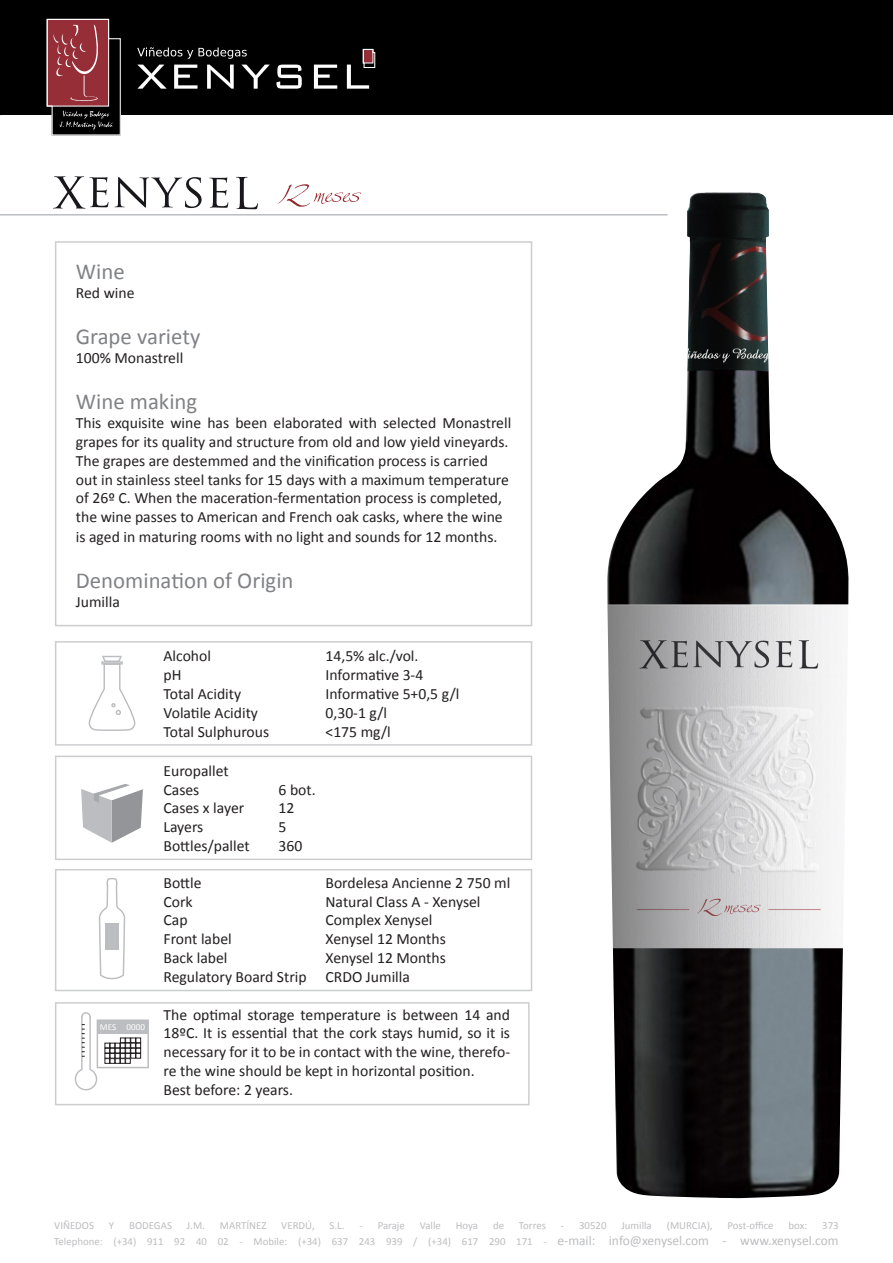
<style>
.page{position:relative;width:893px;height:1263px;background:#fff}
.page>*{position:absolute;margin:0;border:0;box-sizing:border-box;transform-origin:0 0}
.t1{font:22.8px "Calibri";color:#808285}
.t2{font:15.6px/18.8px "Calibri";color:#231f20}
.t3{font:10.8px "Calibri";color:#bcbdc0}
.t4{font:9.15px "Calibri";color:#fff}
.s1{font-size:13.5px}
</style>
<div class="page">
<div style="left:0;top:0;width:893px;height:115px;background:#000"></div>
<svg style="left:137px;top:65px;width:30px;height:24px"></svg>
<svg style="left:174px;top:65px;width:24px;height:24px"></svg>
<svg style="left:207px;top:65px;width:27px;height:24px"></svg>
<svg style="left:242px;top:65px;width:28px;height:24px"></svg>
<svg style="left:276px;top:65px;width:26px;height:24px"></svg>
<svg style="left:314px;top:65px;width:23px;height:24px"></svg>
<svg style="left:137px;top:47px;width:110px;height:12px"></svg>
<svg style="left:347px;top:49px;width:28px;height:40px"></svg>
<svg style="left:47px;top:19px;width:74px;height:116px"></svg>
<img style="left:607px;top:192px;width:242px;height:1006px">
<hr style="left:0;top:214px;width:668px;height:2px;background:#bcbdc0">
<div style="left:55px;top:241px;width:477px;height:385px;background:#fff;border:2px solid #bcbdc0"></div>
<div style="left:55px;top:641px;width:477px;height:105px;background:#fff;border:2px solid #bcbdc0"></div>
<svg style="left:88px;top:655px;width:48px;height:76px"></svg>
<div style="left:55px;top:756px;width:477px;height:104px;background:#fff;border:2px solid #bcbdc0"></div>
<svg style="left:81px;top:784px;width:62px;height:59px"></svg>
<div style="left:55px;top:869px;width:477px;height:122px;background:#fff;border:2px solid #bcbdc0"></div>
<div style="left:55px;top:1002px;width:475px;height:103px;background:#fff;border:2px solid #bcbdc0"></div>
<div style="left:97px;top:1019px;width:52px;height:49px;background:#fff;border:2px solid #bcbdc0"></div>
<div style="left:97px;top:1020px;width:51px;height:14px;background:#bcbdc0"></div>
<svg style="left:74px;top:878px;width:67px;height:213px"></svg>
<svg style="left:53px;top:176px;width:55px;height:33px"></svg>
<svg style="left:115px;top:177px;width:87px;height:31px"></svg>
<svg style="left:209px;top:177px;width:19px;height:31px"></svg>
<svg style="left:236px;top:177px;width:22px;height:32px"></svg>
<svg style="left:278px;top:184px;width:83px;height:23px"></svg>
<p class="t1" style="left:76px;top:258px;width:50px">Wine</p>
<p class="t2" style="left:76px;top:283px;width:60px">Red wine</p>
<p class="t1" style="left:76px;top:323px;width:126px">Grape variety</p>
<p class="t2" style="left:76px;top:348px;width:109px">100% Monastrell</p>
<p class="t1" style="left:76px;top:388px;width:123px">Wine making</p>
<p class="t2" style="left:76px;top:413px;width:437px">This exquisite wine has been elaborated with selected Monastrell grapes for its quality and structure from old and low yield vineyards.</p>
<p class="t2" style="left:76px;top:450px;width:435px">The grapes are destemmed and the vinification process is carried out in stainless steel tanks for 15 days with a maximum temperature of 26º C. When the maceration-fermentation process is completed, the wine passes to American and French oak casks, where the wine is aged in maturing rooms with no light and sounds for 12 months.</p>
<p class="t1" style="left:76px;top:566px;width:219px">Denomination of Origin</p>
<p class="t2" style="left:76px;top:592px;width:46px">Jumilla</p>
<p class="t4" style="left:100px;top:1021px;width:47px">MES 0000</p>
<p class="t2" style="left:163px;top:646px;width:49px">Alcohol</p>
<p class="t2" style="left:325px;top:646px;width:94px">14,5% alc./vol.</p>
<p class="t2" style="left:163px;top:665px;width:19px">pH</p>
<p class="t2" style="left:325px;top:665px;width:99px">Informative 3-4</p>
<p class="t2" style="left:163px;top:684px;width:79px">Total Acidity</p>
<p class="t2" style="left:325px;top:684px;width:135px">Informative 5+0,5 g/l</p>
<p class="t2" style="left:163px;top:702px;width:96px">Volatile Acidity</p>
<p class="t2" style="left:325px;top:702px;width:63px">0,30-1 g/l</p>
<p class="t2" style="left:163px;top:721px;width:107px">Total Sulphurous</p>
<p class="t2" style="left:325px;top:721px;width:67px">&lt;175 mg/l</p>
<p class="t2" style="left:163px;top:760px;width:67px">Europallet</p>
<p class="t2" style="left:163px;top:779px;width:37px">Cases</p>
<p class="t2" style="left:279px;top:779px;width:39px">6 bot.</p>
<p class="t2" style="left:163px;top:798px;width:82px">Cases x layer</p>
<p class="t2" style="left:279px;top:798px;width:17px">12</p>
<p class="t2" style="left:163px;top:817px;width:41px">Layers</p>
<p class="t2" style="left:279px;top:817px;width:9px">5</p>
<p class="t2" style="left:163px;top:836px;width:88px">Bottles/pallet</p>
<p class="t2" style="left:279px;top:836px;width:25px">360</p>
<p class="t2" style="left:163px;top:872px;width:40px">Bottle</p>
<p class="t2" style="left:325px;top:872px;width:186px">Bordelesa Ancienne 2 750 ml</p>
<p class="t2" style="left:163px;top:891px;width:31px">Cork</p>
<p class="t2" style="left:325px;top:891px;width:157px">Natural Class A - Xenysel</p>
<p class="t2" style="left:163px;top:910px;width:26px">Cap</p>
<p class="t2" style="left:325px;top:910px;width:108px">Complex Xenysel</p>
<p class="t2" style="left:163px;top:929px;width:70px">Front label</p>
<p class="t2" style="left:325px;top:929px;width:122px">Xenysel 12 Months</p>
<p class="t2" style="left:163px;top:948px;width:66px">Back label</p>
<p class="t2" style="left:325px;top:948px;width:122px">Xenysel 12 Months</p>
<p class="t2" style="left:163px;top:966px;width:248px">Regulatory Board Strip CRDO Jumilla</p>
<p class="t2" style="left:163px;top:1004px;width:348px;text-align:justify">The optimal storage temperature is between 14 and 18ºC. It is essential that the cork stays humid, so it is necessary for it to be in contact with the wine, therefo&shy;re the wine should be kept in horizontal position.</p>
<p class="t2" style="left:163px;top:1079px;width:131px">Best before: 2 years.</p>
<p class="t3" style="left:54px;top:1218px;width:41px">VIÑEDOS</p>
<p class="t3" style="left:109px;top:1218px;width:7px">Y</p>
<p class="t3" style="left:129px;top:1218px;width:44px">BODEGAS</p>
<p class="t3" style="left:187px;top:1218px;width:20px">J.M.</p>
<p class="t3" style="left:220px;top:1218px;width:48px">MARTÍNEZ</p>
<p class="t3" style="left:281px;top:1218px;width:35px">VERDÚ,</p>
<p class="t3" style="left:330px;top:1218px;width:16px">S.L.</p>
<p class="t3" style="left:359px;top:1218px;width:47px">- Paraje</p>
<p class="t3" style="left:420px;top:1218px;width:23px">Valle</p>
<p class="t3" style="left:456px;top:1218px;width:24px">Hoya</p>
<p class="t3" style="left:493px;top:1218px;width:13px">de</p>
<p class="t3" style="left:519px;top:1218px;width:28px">Torres</p>
<p class="t3" style="left:561px;top:1218px;width:47px">- 30520</p>
<p class="t3" style="left:621px;top:1218px;width:32px">Jumilla</p>
<p class="t3" style="left:667px;top:1218px;width:47px">(MURCIA),</p>
<p class="t3" style="left:728px;top:1218px;width:48px">Post-office</p>
<p class="t3" style="left:789px;top:1218px;width:20px">box:</p>
<p class="t3" style="left:822px;top:1218px;width:18px">373</p>
<p class="t3" style="left:54px;top:1234px;width:786px">Telephone: (+34) 911 92 40 02 - Mobile: (+34) 637 243 939 / (+34) 617 290 171 - <span class="s1">e-mail: info@xenysel.com - www.xenysel.com</span></p>
</div>
